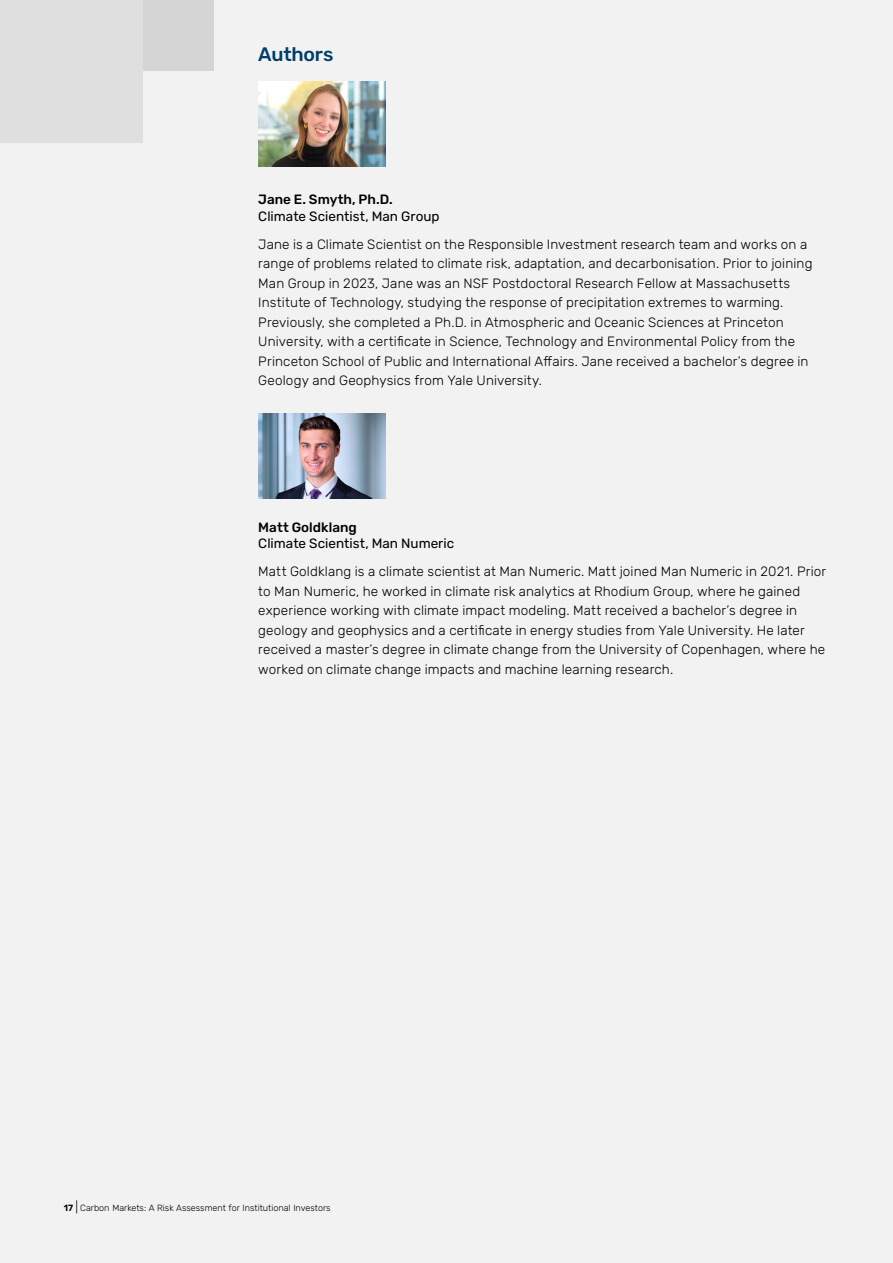
<style>
.page{position:relative;width:893px;height:1263px;background:#f3f2f2}
.page>*{position:absolute;margin:0;border:0;box-sizing:border-box;transform-origin:0 0}
.t1{font:500 19.5px "Rubik";letter-spacing:-.01em;color:#003e6b}
.t2{font:300 13.5px/19.5px "Rubik";letter-spacing:.01em;color:#000}
.t3{font:13.5px "Rubik";color:#000}
.t4{font:500 13.5px "Rubik";letter-spacing:.005em;color:#000}
.t5{font:300 9px "Rubik";color:#000}
.s1{font-weight:600}
.s2{font-size:12px}
</style>
<div class="page">
<div style="left:143px;top:0;width:70px;height:71px;background:#d5d5d5"></div>
<div style="left:0;top:0;width:143px;height:143px;background:#dfdfdf"></div>
<img style="left:258px;top:82px;width:128px;height:85px">
<img style="left:258px;top:413px;width:128px;height:85px">
<h1 class="t1" style="left:258px;top:43px;width:77px">Authors</h1>
<p class="t4" style="left:258px;top:192px;width:136px">Jane E. Smyth, Ph.D.</p>
<p class="t3" style="left:258px;top:209px;width:183px">Climate Scientist, Man Group</p>
<p class="t2" style="left:258px;top:235px;width:556px">Jane is a Climate Scientist on the Responsible Investment research team and works on a range of problems related to climate risk, adaptation, and decarbonisation. Prior to joining Man Group in 2023, Jane was an NSF Postdoctoral Research Fellow at Massachusetts Institute of Technology, studying the response of precipitation extremes to warming.<br>Previously, she completed a Ph.D. in Atmospheric and Oceanic Sciences at Princeton University, with a certificate in Science, Technology and Environmental Policy from the Princeton School of Public and International Affairs. Jane received a bachelor’s degree in Geology and Geophysics from Yale University.</p>
<p class="t4" style="left:258px;top:520px;width:100px">Matt Goldklang</p>
<p class="t3" style="left:258px;top:536px;width:197px">Climate Scientist, Man Numeric</p>
<p class="t2" style="left:258px;top:562px;width:569px">Matt Goldklang is a climate scientist at Man Numeric. Matt joined Man Numeric in 2021. Prior to Man Numeric, he worked in climate risk analytics at Rhodium Group, where he gained experience working with climate impact modeling. Matt received a bachelor’s degree in geology and geophysics and a certificate in energy studies from Yale University. He later received a master’s degree in climate change from the University of Copenhagen, where he worked on climate change impacts and machine learning research.</p>
<p class="t5" style="left:64px;top:1203px;width:268px"><span class="s1">17</span> <span class="s2">|</span> Carbon Markets: A Risk Assessment for Institutional Investors</p>
</div>
